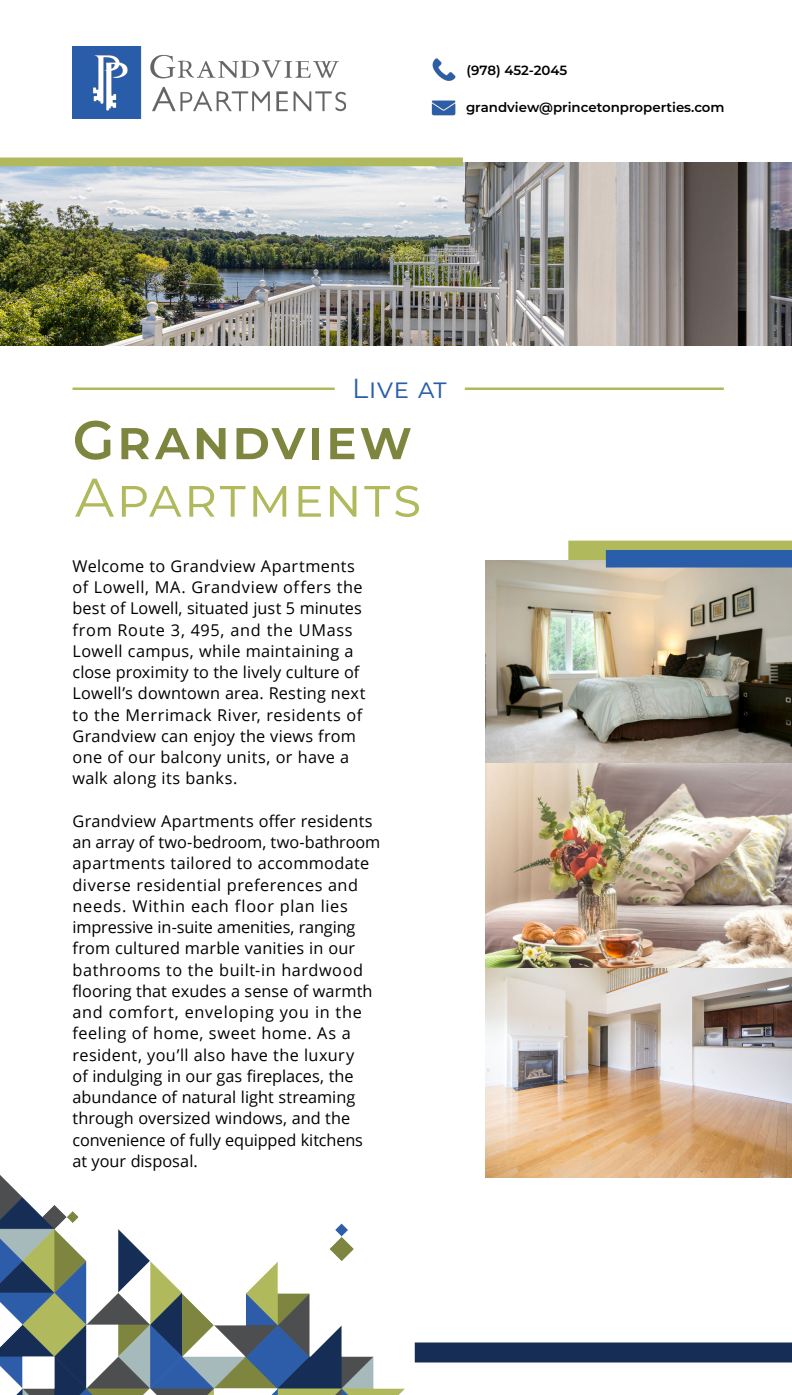
<style>
.page{position:relative;width:792px;height:1395px;background:#fff}
.page>*{position:absolute;margin:0;border:0;box-sizing:border-box;transform-origin:0 0}
.t1{font:54.38px "Montserrat";letter-spacing:.035em;color:#b0b95c}
.t2{font:600 54.38px "Montserrat";letter-spacing:.04em;color:#7e853e}
.t3{font:27.5px "Montserrat";letter-spacing:.01em;color:#2a5daa}
.t4{font:16.25px/21.2px "Open Sans";letter-spacing:.015em;color:#000}
.t5{font:600 13.31px "Montserrat";color:#000}
</style>
<div class="page">
<img style="left:0;top:387px;width:776px;height:1008px">
<hr style="left:73px;top:387px;width:261px;height:3px;background:#b0b95c">
<hr style="left:464px;top:387px;width:259px;height:3px;background:#b0b95c">
<div style="left:568px;top:541px;width:223px;height:20px;background:#b0b95c"></div>
<img style="left:485px;top:560px;width:306px;height:617px">
<img style="left:0;top:162px;width:791px;height:184px">
<div style="left:605px;top:550px;width:186px;height:17px;background:#2a5daa"></div>
<div style="left:414px;top:1342px;width:377px;height:20px;background:#162d55"></div>
<img style="left:431px;top:100px;width:25px;height:16px">
<img style="left:432px;top:58px;width:24px;height:23px">
<img style="left:72px;top:46px;width:273px;height:73px">
<div style="left:0;top:157px;width:463px;height:9px;background:#b0b95c"></div>
<p class="t5" style="left:466px;top:65px;width:102px">(978) 452-2045</p>
<p class="t5" style="left:466px;top:102px;width:260px">grandview@princetonproperties.com</p>
<h2 class="t3" style="left:352px;top:378px;width:96px">Live at</h2>
<h1 class="t2" style="left:72px;top:417px;width:341px">Grandview</h1>
<h1 class="t1" style="left:75px;top:476px;width:347px">Apartments</h1>
<p class="t4" style="left:72px;top:557px;width:294px">Welcome to Grandview Apartments of Lowell, MA. Grandview offers the best of Lowell, situated just 5 minutes from Route 3, 495, and the UMass Lowell campus, while maintaining a close proximity to the lively culture of Lowell’s downtown area. Resting next to the Merrimack River, residents of Grandview can enjoy the views from one of our balcony units, or have a walk along its banks.</p>
<p class="t4" style="left:72px;top:810px;width:309px">Grandview Apartments offer residents an array of two-bedroom, two-bathroom apartments tailored to accommodate diverse residential preferences and needs. Within each floor plan lies impressive in-suite amenities, ranging from cultured marble vanities in our bathrooms to the built-in hardwood flooring that exudes a sense of warmth and comfort, enveloping you in the feeling of home, sweet home. As a resident, you’ll also have the luxury<br>of indulging in our gas fireplaces, the abundance of natural light streaming through oversized windows, and the convenience of fully equipped kitchens at your disposal.</p>
</div>
